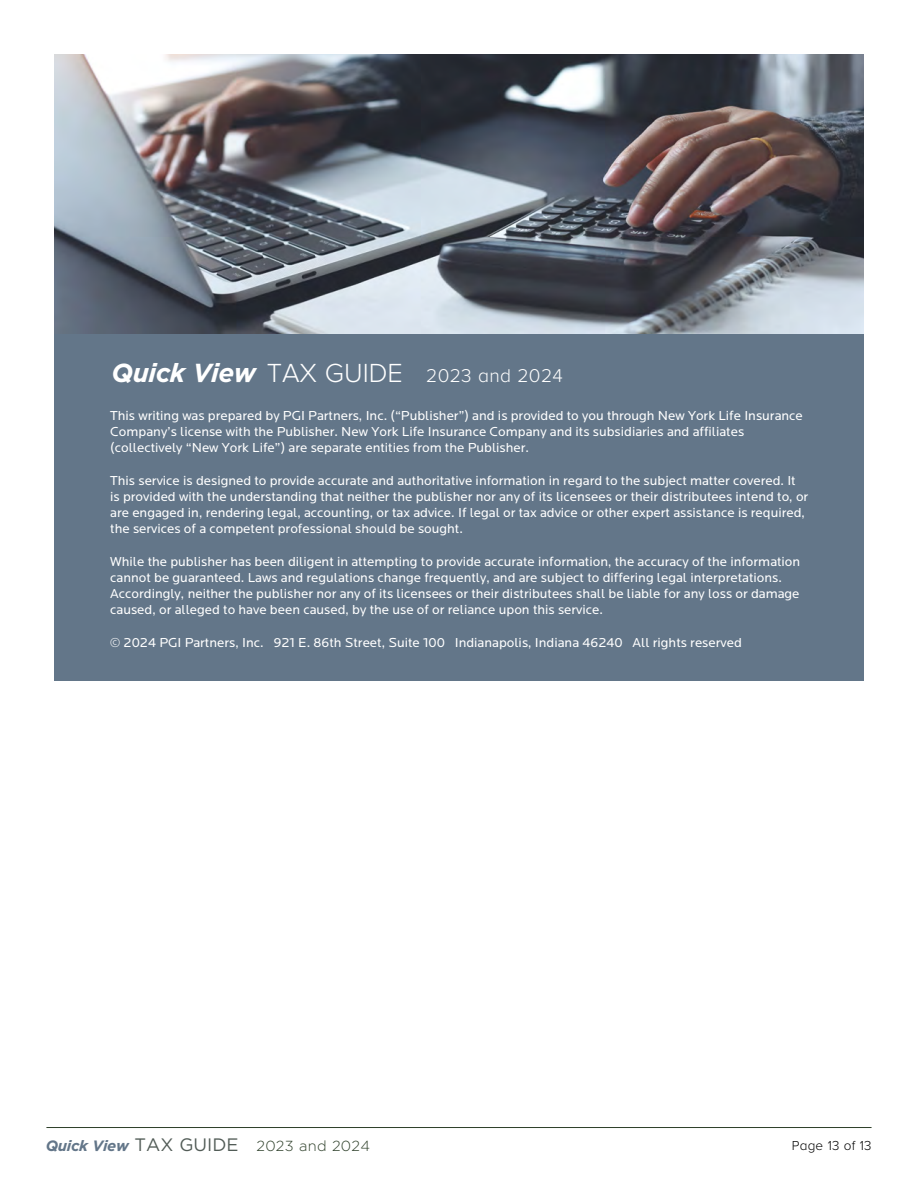
<style>
.page{position:relative;width:918px;height:1188px;background:#fff}
.page>*{position:absolute;margin:0;border:0;box-sizing:border-box;transform-origin:0 0}
.t1{font:300 19.2px "Proxima Nova A";letter-spacing:.02em;color:#fff}
.t2{font:300 14.55px "Gotham";letter-spacing:.02em;color:#2d3f29}
.t3{font:13.5px/16.2px "Locator";color:#fff}
.t4{font:300 13.5px "Proxima Nova A";letter-spacing:.02em;color:#000}
.s1{font-family:"Gotham";font-weight:700;font-style:italic;font-size:26.1px}
.s2{font-family:"Proxima Nova";font-size:27.15px}
.s3{font-weight:700;font-style:italic;font-size:15px;color:#637689}
.s4{font-weight:400;font-size:18px;color:#525c57}
</style>
<div class="page">
<div style="left:54px;top:54px;width:810px;height:626px;background:#637689"></div>
<img style="left:54px;top:54px;width:810px;height:279px">
<hr style="left:46px;top:1127px;width:826px;height:1px;background:#2d3f29">
<h1 class="t1" style="left:112px;top:365px;width:453px"><span class="s1">Quick View</span> <span class="s2">TAX GUIDE</span> 2023 and 2024</h1>
<p class="t3" style="left:110px;top:407px;width:694px">This writing was prepared by PGI Partners, Inc. (“Publisher”) and is provided to you through New York Life Insurance<br>Company’s license with the Publisher. New York Life Insurance Company and its subsidiaries and affiliates (collectively “New York Life”) are separate entities from the Publisher.</p>
<p class="t3" style="left:110px;top:472px;width:700px">This service is designed to provide accurate and authoritative information in regard to the subject matter covered. It is provided with the understanding that neither the publisher nor any of its licensees or their distributees intend to, or are engaged in, rendering legal, accounting, or tax advice. If legal or tax advice or other expert assistance is required, the services of a competent professional should be sought.</p>
<p class="t3" style="left:110px;top:553px;width:692px">While the publisher has been diligent in attempting to provide accurate information, the accuracy of the information cannot be guaranteed. Laws and regulations change frequently, and are subject to differing legal interpretations.<br>Accordingly, neither the publisher nor any of its licensees or their distributees shall be liable for any loss or damage caused, or alleged to have been caused, by the use of or reliance upon this service.</p>
<p class="t3" style="left:110px;top:634px;width:633px">© 2024 PGI Partners, Inc. 921 E. 86th Street, Suite 100 Indianapolis, Indiana 46240 All rights reserved</p>
<p class="t2" style="left:46px;top:1137px;width:326px"><span class="s3">Quick View</span> <span class="s4">TAX GUIDE</span> 2023 and 2024</p>
<p class="t4" style="left:792px;top:1138px;width:81px">Page 13 of 13</p>
</div>
